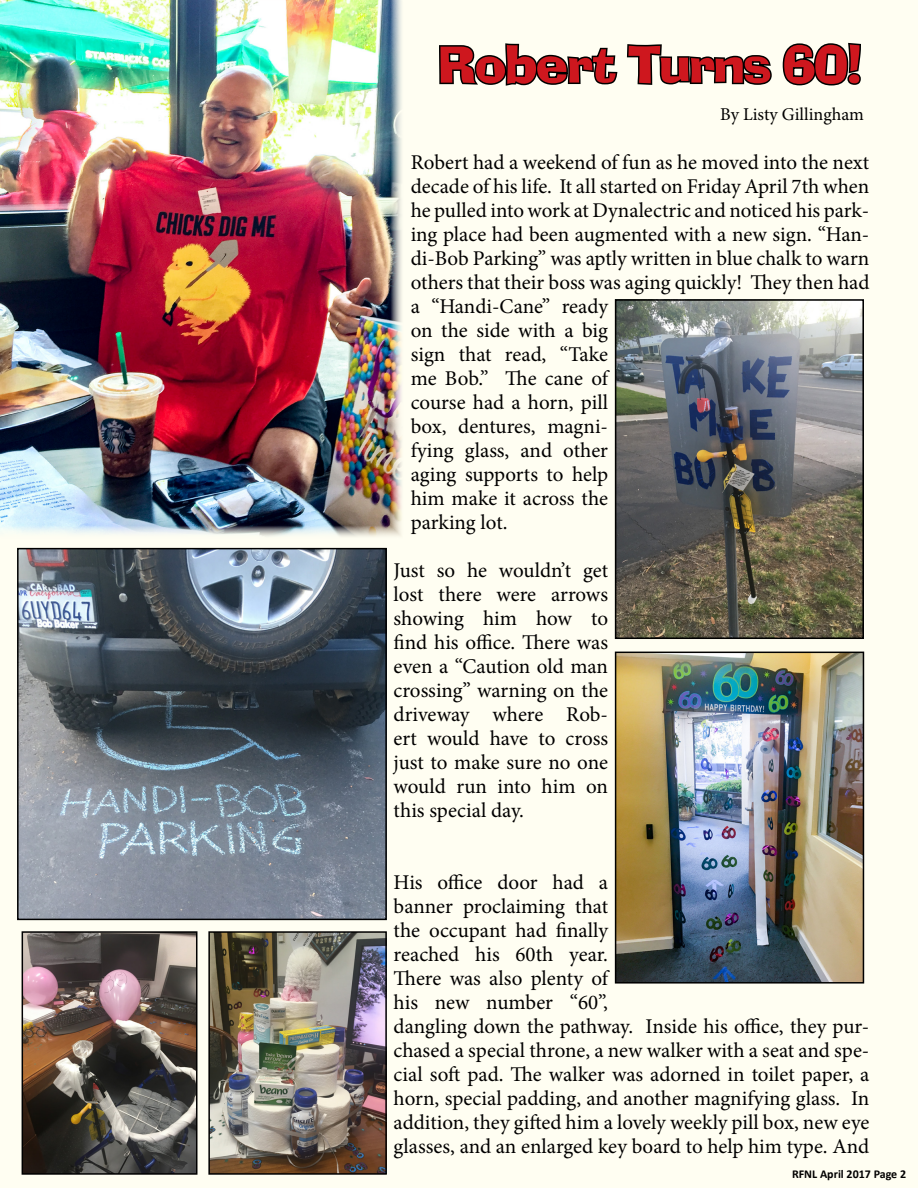
<style>
.page{position:relative;width:918px;height:1188px;background:#fffef2}
.page>*{position:absolute;margin:0;border:0;box-sizing:border-box;transform-origin:0 0}
.t1{font:54px "ACTION";color:#ce171e}
.t2{font:21px/24px "Minion Pro";color:#000}
.t3{font:18px "Minion Pro";color:#000}
.t4{font:700 12px "Calibri";color:#000}
</style>
<div class="page">
<img style="left:0;top:0;width:402px;height:537px">
<svg style="left:439px;top:43px;width:179px;height:43px"></svg>
<svg style="left:626px;top:44px;width:146px;height:41px"></svg>
<svg style="left:782px;top:42px;width:79px;height:44px"></svg>
<img style="left:20px;top:551px;width:364px;height:366px">
<div style="left:17px;top:548px;width:370px;height:372px;border:2px solid #000"></div>
<img style="left:618px;top:302px;width:243px;height:334px">
<div style="left:615px;top:299px;width:249px;height:340px;border:2px solid #000"></div>
<img style="left:618px;top:655px;width:243px;height:326px">
<div style="left:615px;top:652px;width:249px;height:332px;border:2px solid #000"></div>
<img style="left:25px;top:934px;width:169px;height:238px">
<div style="left:22px;top:931px;width:175px;height:244px;border:2px solid #000"></div>
<img style="left:211px;top:934px;width:173px;height:238px">
<div style="left:208px;top:931px;width:179px;height:244px;border:2px solid #000"></div>
<h1 class="t1" style="left:440px;top:31px;width:423px">Robert Turns 60!</h1>
<p class="t3" style="left:720px;top:102px;width:145px">By Listy Gillingham</p>
<p class="t2" style="left:411px;top:150px;width:460px">Robert had a weekend of fun as he moved into the next decade of his life. It all started on Friday April 7th when he pulled into work at Dynalectric and noticed his park&shy;ing place had been augmented with a new sign. “Han&shy;di-Bob Parking” was aptly written in blue chalk to warn others that their boss was aging quickly! They then had a “Handi-Cane” ready<br>on the side with a big<br>sign that read, “Take<br>me Bob.” The cane of<br>course had a horn, pill<br>box, dentures, magni-<br>fying glass, and other<br>aging supports to help<br>him make it across the<br>parking lot.</p>
<p class="t2" style="left:394px;top:558px;width:216px;text-align:justify">Just so he wouldn’t get lost there were arrows showing him how to find his office. There was even a “Caution old man crossing” warning on the driveway where Rob&shy;ert would have to cross just to make sure no one would run into him on this special day.</p>
<p class="t2" style="left:394px;top:870px;width:477px">His office door had a<br>banner proclaiming that<br>the occupant had finally<br>reached his 60th year.<br>There was also plenty of<br>his new number “60”,<br>dangling down the pathway. Inside his office, they pur&shy;chased a special throne, a new walker with a seat and spe&shy;cial soft pad. The walker was adorned in toilet paper, a horn, special padding, and another magnifying glass. In addition, they gifted him a lovely weekly pill box, new eye glasses, and an enlarged key board to help him type. And</p>
<p class="t4" style="left:792px;top:1166px;width:116px">RFNL April 2017 Page 2</p>
</div>
